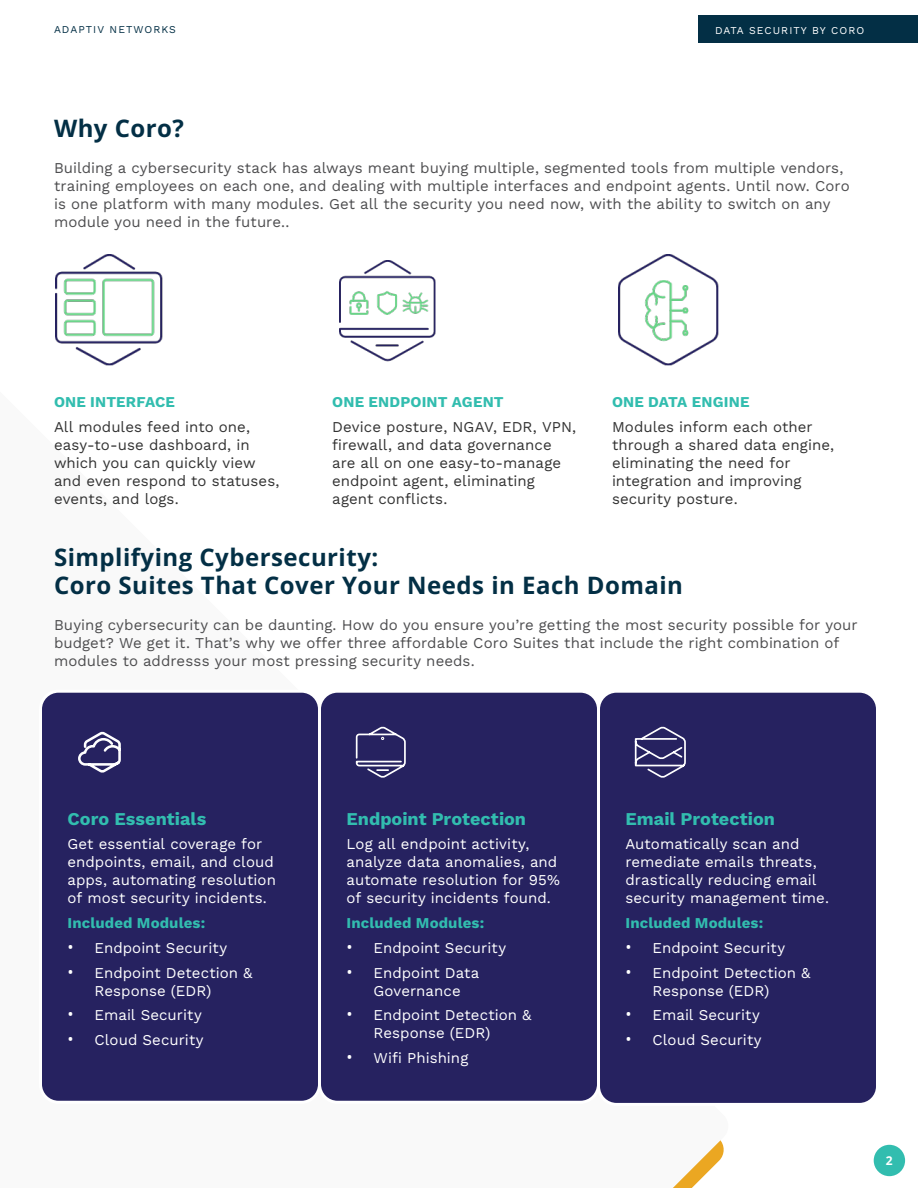
<style>
.page{position:relative;width:918px;height:1188px;background:#fff}
.page>*{position:absolute;margin:0;border:0;box-sizing:border-box;transform-origin:0 0}
.t1{font:700 24px/28.8px "Open Sans";letter-spacing:.02em;color:#032f45}
.overline{font:700 18px "Work Sans";color:#32bdaf}
.overline-2{font:15px/18px "Work Sans";letter-spacing:.005em;color:#fff}
.t2{font:15px/18px "Work Sans";letter-spacing:.005em;color:#4e4e50}
.overline-3{font:15px/18px "Work Sans";letter-spacing:.005em;color:#333}
.overline-4{font:700 15px "Work Sans";letter-spacing:.01em;color:#32bdaf}
.t3{font:700 12px "Open Sans";color:#fff}
.t4{font:10.5px "Work Sans";letter-spacing:.1em;color:#fff}
.t5{font:10.5px "Work Sans";letter-spacing:.1em;color:#032f45}
.s1{font-family:"Open Sans";font-size:16.5px}
</style>
<div class="page">
<div style="left:874px;top:1145px;width:31px;height:31px;background:#32bdaf;border-radius:50%"></div>
<div style="left:699px;top:15px;width:219px;height:28px;background:#032f45"></div>
<img style="left:339px;top:260px;width:97px;height:102px">
<img style="left:56px;top:254px;width:107px;height:111px">
<img style="left:618px;top:254px;width:100px;height:111px">
<div style="left:40px;top:691px;width:280px;height:411px;background:#262260;border-radius:18px"></div>
<div style="left:39px;top:690px;width:282px;height:414px;border:3px solid #fff;border-radius:18px"></div>
<div style="left:320px;top:691px;width:278px;height:411px;background:#262260;border-radius:18px"></div>
<div style="left:318px;top:690px;width:282px;height:414px;border:3px solid #fff;border-radius:18px"></div>
<div style="left:598px;top:691px;width:280px;height:413px;background:#262260;border-radius:18px"></div>
<div style="left:597px;top:690px;width:282px;height:416px;border:3px solid #fff;border-radius:18px"></div>
<svg style="left:78px;top:731px;width:43px;height:42px"></svg>
<svg style="left:355px;top:726px;width:51px;height:52px"></svg>
<svg style="left:634px;top:726px;width:52px;height:52px"></svg>
<p class="t5" style="left:54px;top:22px;width:123px">ADAPTIV NETWORKS</p>
<p class="t4" style="left:715px;top:22px;width:151px">DATA SECURITY BY CORO</p>
<p class="t1" style="left:54px;top:113px;width:132px">Why Coro?</p>
<p class="t2" style="left:54px;top:158px;width:797px">Building a cybersecurity stack has always meant buying multiple, segmented tools from multiple vendors, training employees on each one, and dealing with multiple interfaces and endpoint agents. Until now. Coro is one platform with many modules. Get all the security you need now, with the ability to switch on any module you need in the future..</p>
<p class="overline-4" style="left:54px;top:391px;width:122px">ONE INTERFACE</p>
<p class="overline-3" style="left:54px;top:417px;width:227px">All modules feed into one, easy-to-use dashboard, in which you can quickly view and even respond to statuses, events, and logs.</p>
<p class="overline-4" style="left:332px;top:391px;width:173px">ONE ENDPOINT AGENT</p>
<p class="overline-3" style="left:332px;top:417px;width:246px">Device posture, NGAV, EDR, VPN, firewall, and data governance are all on one easy-to-manage endpoint agent, eliminating agent conflicts.</p>
<p class="overline-4" style="left:612px;top:391px;width:139px">ONE DATA ENGINE</p>
<p class="overline-3" style="left:612px;top:417px;width:224px">Modules inform each other through a shared data engine, eliminating the need for integration and improving security posture.</p>
<p class="t1" style="left:54px;top:542px;width:631px">Simplifying Cybersecurity:<br>Coro Suites That Cover Your Needs in Each Domain</p>
<p class="t2" style="left:54px;top:616px;width:805px">Buying cybersecurity can be daunting. How do you ensure you’re getting the most security possible for your budget? We get it. That’s why we offer three affordable Coro Suites that include the right combination of modules to addresss your most pressing security needs.</p>
<p class="overline" style="left:68px;top:805px;width:140px">Coro Essentials</p>
<p class="overline-2" style="left:68px;top:835px;width:210px">Get essential coverage for endpoints, email, and cloud apps, automating resolution of most security incidents.</p>
<p class="overline-4" style="left:68px;top:912px;width:139px">Included Modules:</p>
<p class="overline-2" style="left:68px;top:938px;width:161px"><span class="s1">•</span> Endpoint Security</p>
<p class="overline-2" style="left:94px;top:963px;width:160px;text-indent:-27px"><span class="s1">•</span> Endpoint Detection &amp;<br>Response (EDR)</p>
<p class="overline-2" style="left:68px;top:1006px;width:136px"><span class="s1">•</span> Email Security</p>
<p class="overline-2" style="left:68px;top:1030px;width:138px"><span class="s1">•</span> Cloud Security</p>
<p class="overline" style="left:346px;top:805px;width:181px">Endpoint Protection</p>
<p class="overline-2" style="left:346px;top:835px;width:215px">Log all endpoint activity, analyze data anomalies, and automate resolution for 95% of security incidents found.</p>
<p class="overline-4" style="left:346px;top:912px;width:139px">Included Modules:</p>
<p class="overline-2" style="left:346px;top:938px;width:161px"><span class="s1">•</span> Endpoint Security</p>
<p class="overline-2" style="left:346px;top:963px;width:134px;text-align:center"><span class="s1">•</span> Endpoint Data<br>Governance</p>
<p class="overline-2" style="left:374px;top:1006px;width:160px;text-indent:-27px"><span class="s1">•</span> Endpoint Detection &amp;<br>Response (EDR)</p>
<p class="overline-2" style="left:346px;top:1048px;width:123px"><span class="s1">•</span> Wifi Phishing</p>
<p class="overline" style="left:626px;top:805px;width:151px">Email Protection</p>
<p class="overline-2" style="left:626px;top:835px;width:205px">Automatically scan and remediate emails threats, drastically reducing email security management time.</p>
<p class="overline-4" style="left:626px;top:912px;width:139px">Included Modules:</p>
<p class="overline-2" style="left:626px;top:938px;width:161px"><span class="s1">•</span> Endpoint Security</p>
<p class="overline-2" style="left:652px;top:963px;width:160px;text-indent:-27px"><span class="s1">•</span> Endpoint Detection &amp;<br>Response (EDR)</p>
<p class="overline-2" style="left:626px;top:1006px;width:136px"><span class="s1">•</span> Email Security</p>
<p class="overline-2" style="left:626px;top:1030px;width:138px"><span class="s1">•</span> Cloud Security</p>
<p class="t3" style="left:886px;top:1152px;width:8px">2</p>
</div>
